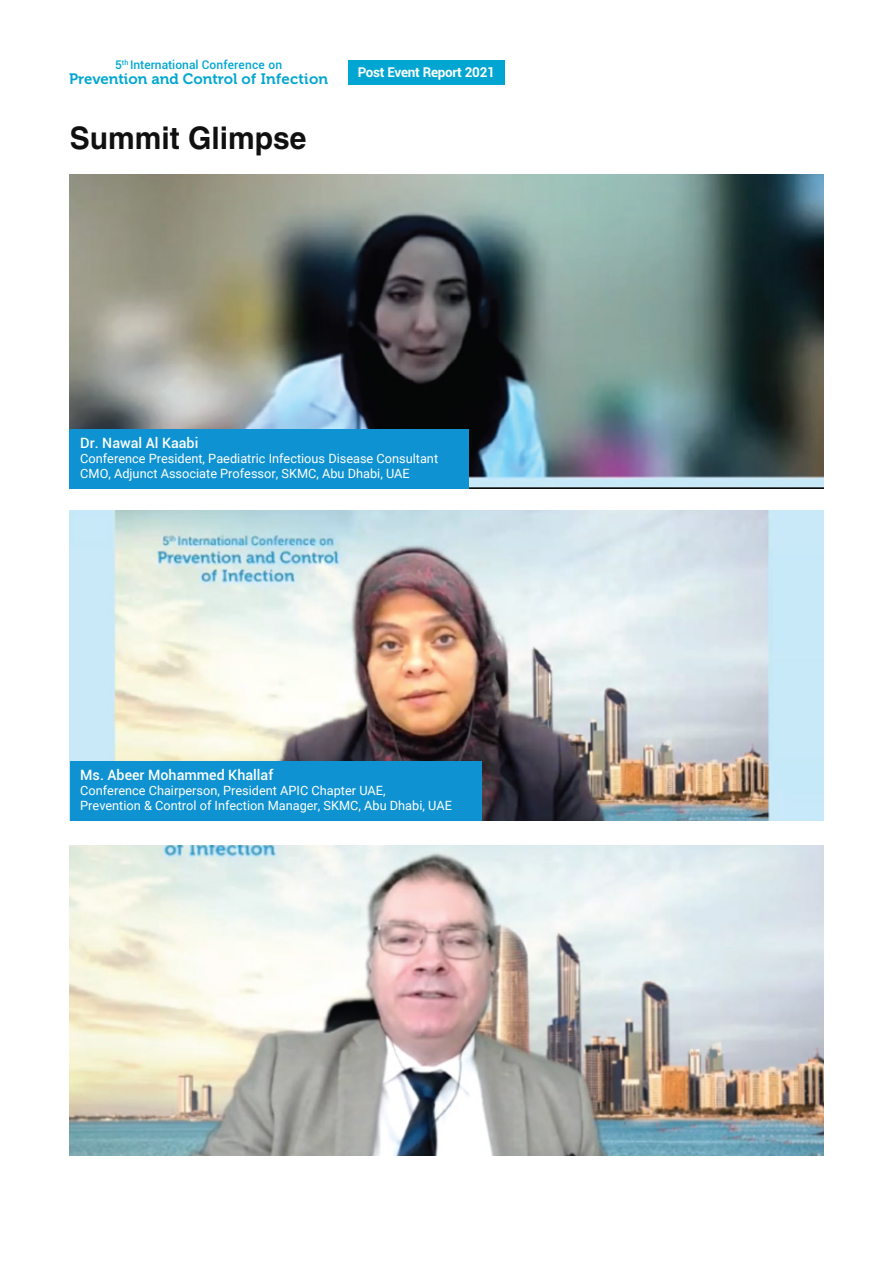
<style>
.page{position:relative;width:893px;height:1263px;background:#fff}
.page>*{position:absolute;margin:0;border:0;box-sizing:border-box;transform-origin:0 0}
.t1{font:700 31.05px "Helvetica CE";color:#101010}
.t2{font:15px "Museo 700";color:#00a6d1}
.t3{font:500 14.25px "Roboto";color:#fff}
.t4{font:700 13.5px "Roboto";letter-spacing:-.02em;color:#fff}
.t5{font:12.75px/15px "Roboto";color:#fff}
.t6{font:500 12px "Roboto";color:#00a6d1}
</style>
<div class="page">
<img style="left:70px;top:174px;width:753px;height:314px">
<img style="left:70px;top:510px;width:753px;height:310px">
<img style="left:70px;top:846px;width:753px;height:309px">
<div style="left:70px;top:429px;width:399px;height:59px;background:#0e92d1"></div>
<div style="left:70px;top:761px;width:411px;height:59px;background:#0e92d1"></div>
<div style="left:348px;top:60px;width:157px;height:24px;background:#00a6d1"></div>
<p class="t6" style="left:115px;top:56px;width:169px">5<sup>th</sup> International Conference on</p>
<p class="t2" style="left:69px;top:70px;width:261px">Prevention and Control of Infection</p>
<p class="t4" style="left:358px;top:62px;width:139px">Post Event Report 2021</p>
<h1 class="t1" style="left:70px;top:119px;width:238px">Summit Glimpse</h1>
<p class="t3" style="left:80px;top:433px;width:120px">Dr. Nawal Al Kaabi</p>
<p class="t5" style="left:80px;top:450px;width:359px">Conference President, Paediatric Infectious Disease Consultant<br>CMO, Adjunct Associate Professor, SKMC, Abu Dhabi, UAE</p>
<p class="t3" style="left:80px;top:765px;width:194px">Ms. Abeer Mohammed Khallaf</p>
<p class="t5" style="left:80px;top:782px;width:373px">Conference Chairperson, President APIC Chapter UAE,<br>Prevention &amp; Control of Infection Manager, SKMC, Abu Dhabi, UAE</p>
</div>
